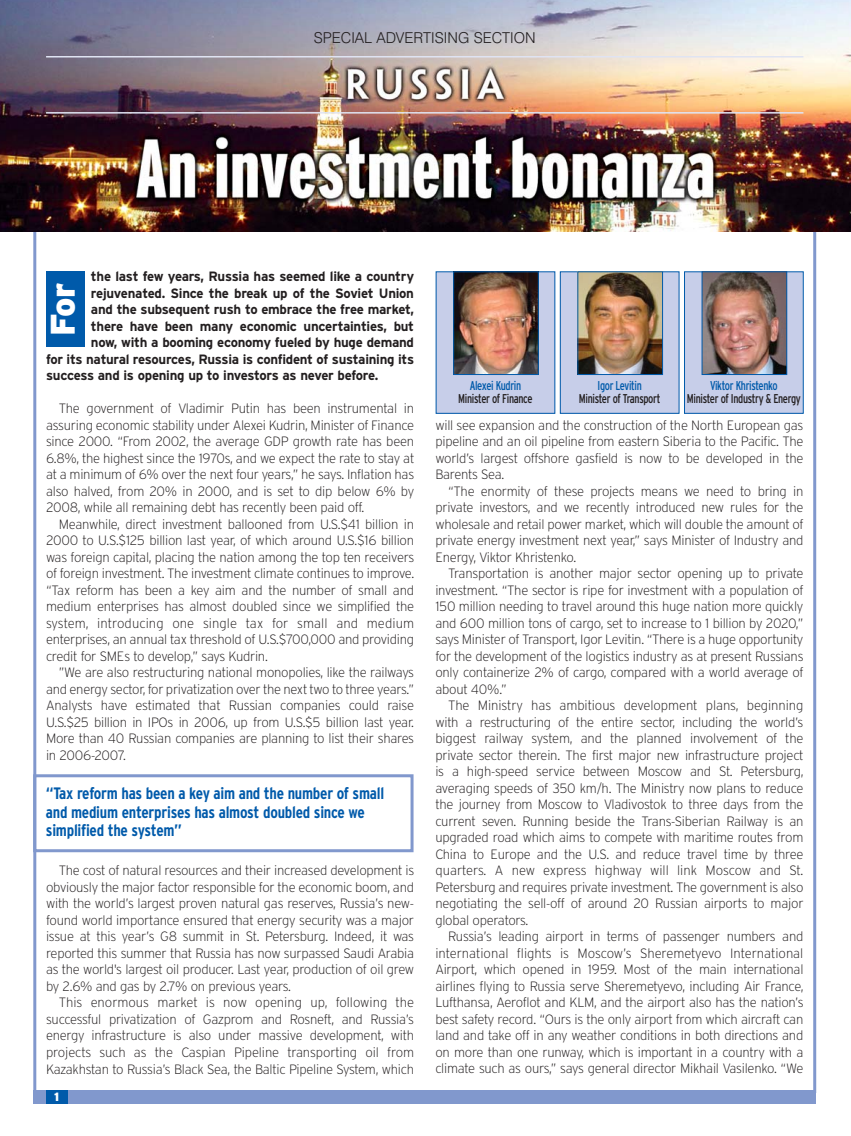
<style>
.page{position:relative;width:851px;height:1136px;background:#fff}
.page>*{position:absolute;margin:0;border:0;box-sizing:border-box;transform-origin:0 0}
.t1{font:34.05px "Interstate Black Mono";color:#fff}
.t2{font:700 condensed 16.5px/18px "Interstate";letter-spacing:-.015em;color:#005aaa}
.t3{font:300 15px "Swiss 721 BT";color:#231f20}
.t4{font:200 13.5px/16.5px "Interstate";letter-spacing:-.02em;color:#231f20;text-align:justify}
.t5{font:700 13.5px "Interstate";letter-spacing:-.02em;color:#231f20}
.t6{font:condensed 12.75px "Interstate";letter-spacing:-.03em;color:#231f20;scale:.9 1}
.t7{font:condensed 12.75px "Interstate";letter-spacing:-.03em;color:#005aaa;scale:.9 1}
.t8{font:900 12px "Interstate";color:#fff}
</style>
<div class="page">
<img style="left:0;top:0;width:850px;height:1104px">
<p class="t3" style="left:314px;top:31px;width:223px">SPECIAL ADVERTISING SECTION</p>
<p class="t5" style="left:91px;top:271px;width:324px">the last few years, Russia has seemed like a country</p>
<p class="t5" style="left:91px;top:288px;width:324px">rejuvenated. Since the break up of the Soviet Union</p>
<p class="t5" style="left:91px;top:304px;width:324px">and the subsequent rush to embrace the free market,</p>
<p class="t5" style="left:91px;top:321px;width:324px">there have been many economic uncertainties, but</p>
<p class="t5" style="left:91px;top:337px;width:324px">now, with a booming economy fueled by huge demand</p>
<p class="t5" style="left:46px;top:354px;width:369px">for its natural resources, Russia is confident of sustaining its</p>
<p class="t5" style="left:46px;top:370px;width:333px">success and is opening up to investors as never before.</p>
<p class="t4" style="left:46px;top:401px;width:369px;text-indent:13px">The government of Vladimir Putin has been instrumental in assuring economic stability under Alexei Kudrin, Minister of Finance since 2000. “From 2002, the average GDP growth rate has been 6.8%, the highest since the 1970s, and we expect the rate to stay at at a minimum of 6% over the next four years,” he says. Inflation has also halved, from 20% in 2000, and is set to dip below 6% by 2008, while all remaining debt has recently been paid off.</p>
<p class="t4" style="left:46px;top:517px;width:369px;text-indent:13px">Meanwhile, direct investment ballooned from U.S.$41 billion in 2000 to U.S.$125 billion last year, of which around U.S.$16 billion was foreign capital, placing the nation among the top ten receivers of foreign investment. The investment climate continues to improve. “Tax reform has been a key aim and the number of small and medium enterprises has almost doubled since we simplified the system, introducing one single tax for small and medium enterprises, an annual tax threshold of U.S.$700,000 and providing credit for SMEs to develop,” says Kudrin.</p>
<p class="t4" style="left:46px;top:665px;width:369px;text-indent:13px">”We are also restructuring national monopolies, like the railways and energy sector, for privatization over the next two to three years.” Analysts have estimated that Russian companies could raise U.S.$25 billion in IPOs in 2006, up from U.S.$5 billion last year.<br>More than 40 Russian companies are planning to list their shares in 2006-2007.</p>
<h1 class="t1" style="left:50px;top:336px;width:56px;rotate:-90deg">For</h1>
<p class="t2" style="left:46px;top:786px;width:340px">“Tax reform has been a key aim and the number of small and medium enterprises has almost doubled since we simplified the system”</p>
<p class="t4" style="left:46px;top:863px;width:369px;text-indent:13px">The cost of natural resources and their increased development is obviously the major factor responsible for the economic boom, and with the world’s largest proven natural gas reserves, Russia’s new&shy;found world importance ensured that energy security was a major issue at this year’s G8 summit in St. Petersburg. Indeed, it was reported this summer that Russia has now surpassed Saudi Arabia as the world's largest oil producer. Last year, production of oil grew by 2.6% and gas by 2.7% on previous years.</p>
<p class="t4" style="left:46px;top:995px;width:369px;text-indent:13px">This enormous market is now opening up, following the successful privatization of Gazprom and Rosneft, and Russia’s energy infrastructure is also under massive development, with projects such as the Caspian Pipeline transporting oil from Kazakhstan to Russia’s Black Sea, the Baltic Pipeline System, which</p>
<p class="t8" style="left:54px;top:1091px;width:7px">1</p>
<p class="t7" style="left:469px;top:380px;width:59px">Alexei Kudrin</p>
<p class="t6" style="left:458px;top:394px;width:84px">Minister of Finance</p>
<p class="t7" style="left:597px;top:380px;width:51px">Igor Levitin</p>
<p class="t6" style="left:579px;top:394px;width:92px">Minister of Transport</p>
<p class="t7" style="left:710px;top:380px;width:77px">Viktor Khristenko</p>
<p class="t6" style="left:686px;top:394px;width:128px">Minister of Industry &amp; Energy</p>
<p class="t4" style="left:435px;top:417px;width:369px">will see expansion and the construction of the North European gas pipeline and an oil pipeline from eastern Siberia to the Pacific. The world’s largest offshore gasfield is now to be developed in the Barents Sea.</p>
<p class="t4" style="left:435px;top:483px;width:369px;text-indent:13px">“The enormity of these projects means we need to bring in private investors, and we recently introduced new rules for the wholesale and retail power market, which will double the amount of private energy investment next year,” says Minister of Industry and Energy, Viktor Khristenko.</p>
<p class="t4" style="left:435px;top:566px;width:369px;text-indent:13px">Transportation is another major sector opening up to private investment. “The sector is ripe for investment with a population of 150 million needing to travel around this huge nation more quickly and 600 million tons of cargo, set to increase to 1 billion by 2020,” says Minister of Transport, Igor Levitin. “There is a huge opportunity for the development of the logistics industry as at present Russians only containerize 2% of cargo, compared with a world average of about 40%.”</p>
<p class="t4" style="left:435px;top:698px;width:369px;text-indent:13px">The Ministry has ambitious development plans, beginning with a restructuring of the entire sector, including the world’s biggest railway system, and the planned involvement of the private sector therein. The first major new infrastructure project is a high-speed service between Moscow and St. Petersburg, averaging speeds of 350 km/h. The Ministry now plans to reduce the journey from Moscow to Vladivostok to three days from the current seven. Running beside the Trans-Siberian Railway is an upgraded road which aims to compete with maritime routes from China to Europe and the U.S. and reduce travel time by three quarters. A new express highway will link Moscow and St.<br>Petersburg and requires private investment. The government is also negotiating the sell-off of around 20 Russian airports to major global operators.</p>
<p class="t4" style="left:435px;top:929px;width:369px;text-indent:13px">Russia’s leading airport in terms of passenger numbers and international flights is Moscow’s Sheremetyevo International Airport, which opened in 1959. Most of the main international airlines flying to Russia serve Sheremetyevo, including Air France, Lufthansa, Aeroflot and KLM, and the airport also has the nation’s best safety record. “Ours is the only airport from which aircraft can land and take off in any weather conditions in both directions and on more than one runway, which is important in a country with a climate such as ours,” says general director Mikhail Vasilenko. “We</p>
</div>
